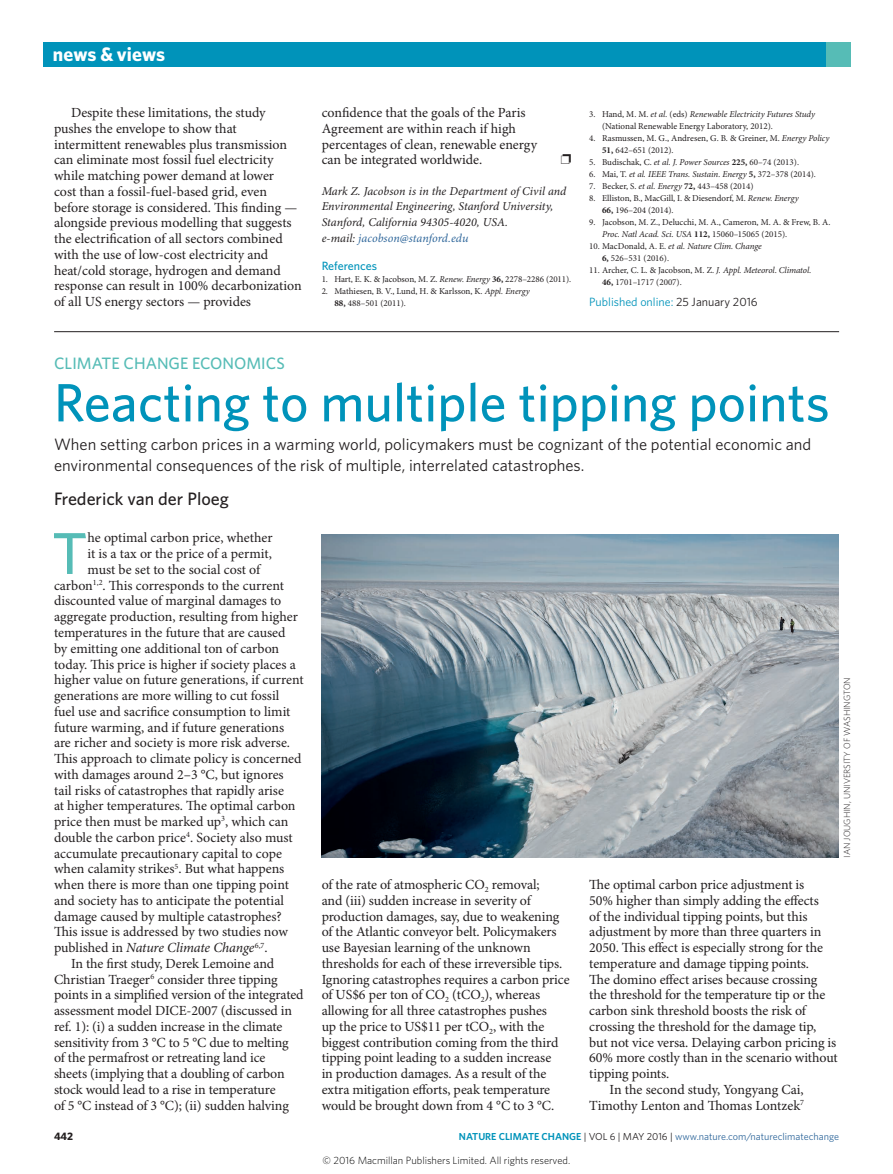
<style>
.page{position:relative;width:893px;height:1174px;background:#fff}
.page>*{position:absolute;margin:0;border:0;box-sizing:border-box;transform-origin:0 0}
.Body_first_w_drop_c{font:500 59.1px "Whitney";color:#56bcb6}
.Title{font:500 54px "Whitney";color:#0093ba}
.t1{font:700 19.5px "Whitney";color:#fff}
.Author{font:500 18px "Whitney";color:#231f20}
.Standfirst{font:16.5px/21px "Whitney";color:#231f20}
.Subject{font:500 16.5px "Whitney";color:#56bcb6}
.Body_text{font:13.95px/15.8px "Minion Pro";letter-spacing:-.005em;color:#231f20}
.Body_first_w_drop_c-2{font:13.95px "Minion Pro";color:#231f20}
.Body_first_w_drop_c-3{font:italic 13.95px "Minion Pro";letter-spacing:-.015em;color:#231f20}
.Author_information{font:italic 12px/15.8px "Minion Pro";color:#231f20}
.Published_Corrected{font:12px "Whitney";color:#0093ba}
.Ref_head{font:500 12px "Whitney";color:#0093ba}
.t2{font:700 10.8px "Whitney";color:#231f20}
.t3{font:300 10.5px "Whitney";color:#000}
.t4{font:10.2px "Whitney";color:#2f679b}
.References{font:9px/12px "Minion Pro";color:#231f20}
.References-2{font:italic 9px "Minion Pro";letter-spacing:-.01em;color:#231f20}
.Picture_credit{font:300 9px "Whitney";color:#231f20}
.s1{color:#2f679b}
.s2{font-style:italic}
.s3{font-weight:700}
.s4{font-style:normal}
.s5{font-weight:700;font-style:normal}
.s6{color:#231f20}
.s7{font-weight:600;color:#0093ba}
</style>
<div class="page">
<div style="left:43px;top:43px;width:807px;height:24px;background:#0093ba"></div>
<div style="left:826px;top:43px;width:24px;height:24px;background:#56bcb6"></div>
<img style="left:322px;top:534px;width:516px;height:323px">
<hr style="left:54px;top:331px;width:785px;height:1px;background:#231f20">
<h3 class="t1" style="left:53px;top:41px;width:114px">news &amp; views</h3>
<p class="Body_text" style="left:54px;top:105px;width:249px;text-indent:17px">Despite these limitations, the study pushes the envelope to show that intermittent renewables plus transmission can eliminate most fossil fuel electricity while matching power demand at lower<br>cost than a fossil-fuel-based grid, even before storage is considered. This finding — alongside previous modelling that suggests the electrification of all sectors combined with the use of low-cost electricity and heat/cold storage, hydrogen and demand response can result in 100% decarbonization of all US energy sectors — provides</p>
<p class="Body_text" style="left:322px;top:105px;width:217px">confidence that the goals of the Paris Agreement are within reach if high percentages of clean, renewable energy can be integrated worldwide.</p>
<p class="Author_information" style="left:322px;top:183px;width:246px">Mark Z. Jacobson is in the Department of Civil and Environmental Engineering, Stanford University, Stanford, California 94305-4020, USA.<br>e-mail: <span class="s1">jacobson@stanford.edu</span></p>
<p class="Ref_head" style="left:322px;top:258px;width:57px">References</p>
<p class="References" style="left:322px;top:273px;width:251px">1. Hart, E. K. &amp; Jacobson, M. Z. <span class="s2">Renew. Energy</span> <span class="s3">36,</span> 2278–2286 (2011).</p>
<p class="References" style="left:334px;top:285px;width:197px;text-indent:-13px">2. Mathiesen, B. V., Lund, H. &amp; Karlsson, K. <span class="s2">Appl. Energy<br></span><span class="s3">88,</span> 488–501 (2011).</p>
<p class="References" style="left:602px;top:109px;width:214px;text-indent:-13px">3. Hand, M. M. <span class="s2">et al.</span> (eds) <span class="s2">Renewable Electricity Futures Study </span>(National Renewable Energy Laboratory, 2012).</p>
<p class="References" style="left:602px;top:133px;width:229px;text-indent:-13px">4. Rasmussen, M. G., Andresen, G. B. &amp; Greiner, M. <span class="s2">Energy Policy<br></span><span class="s3">51,</span> 642–651 (2012).</p>
<p class="References" style="left:589px;top:157px;width:211px">5. Budischak, C. <span class="s2">et al. J. Power Sources</span> <span class="s3">225,</span> 60–74 (2013).</p>
<p class="References-2" style="left:589px;top:169px;width:228px"><span class="s4">6. Mai, T.</span> et al. IEEE Trans. Sustain. Energy <span class="s5">5,</span> <span class="s4">372–378 (2014).</span></p>
<p class="References" style="left:589px;top:181px;width:166px">7. Becker, S. <span class="s2">et al. Energy</span> <span class="s3">72,</span> 443–458 (2014)</p>
<p class="References" style="left:602px;top:193px;width:198px;text-indent:-13px">8. Elliston, B., MacGill, I. &amp; Diesendorf, M. <span class="s2">Renew. Energy<br></span><span class="s3">66,</span> 196–204 (2014).</p>
<p class="References" style="left:602px;top:217px;width:230px;text-indent:-13px">9. Jacobson, M. Z., Delucchi, M. A., Cameron, M. A. &amp; Frew, B. A.<br><span class="s2">Proc. Natl Acad. Sci</span>. <span class="s2">USA</span> <span class="s3">112,</span> 15060–15065 (2015).</p>
<p class="References" style="left:602px;top:241px;width:161px;text-indent:-13px">10. MacDonald, A. E. <span class="s2">et al. Nature Clim. Change<br></span><span class="s3">6,</span> 526–531 (2016).</p>
<p class="References" style="left:602px;top:265px;width:211px;text-indent:-13px">11. Archer, C. L. &amp; Jacobson, M. Z. <span class="s2">J. Appl. Meteorol</span>. <span class="s2">Climatol</span>.<br><span class="s3">46,</span> 1701–1717 (2007).</p>
<p class="Published_Corrected" style="left:589px;top:294px;width:170px">Published online: <span class="s6">25 January 2016</span></p>
<p class="Subject" style="left:54px;top:352px;width:232px">CLIMATE CHANGE ECONOMICS</p>
<p class="Title" style="left:54px;top:367px;width:777px">Reacting to multiple tipping points</p>
<p class="Standfirst" style="left:54px;top:433px;width:759px">When setting carbon prices in a warming world, policymakers must be cognizant of the potential economic and environmental consequences of the risk of multiple, interrelated catastrophes.</p>
<p class="Author" style="left:54px;top:487px;width:176px">Frederick van der Ploeg</p>
<p class="Body_first_w_drop_c" style="left:52px;top:514px;width:37px">T</p>
<p class="Body_first_w_drop_c-2" style="left:88px;top:529px;width:187px">he optimal carbon price, whether</p>
<p class="Body_first_w_drop_c-2" style="left:88px;top:545px;width:186px">it is a tax or the price of a permit,</p>
<p class="Body_first_w_drop_c-2" style="left:88px;top:561px;width:174px">must be set to the social cost of</p>
<p class="Body_first_w_drop_c-2" style="left:54px;top:577px;width:231px">carbon<sup>1,2</sup>. This corresponds to the current</p>
<p class="Body_first_w_drop_c-2" style="left:54px;top:592px;width:229px">discounted value of marginal damages to</p>
<p class="Body_first_w_drop_c-2" style="left:54px;top:608px;width:245px">aggregate production, resulting from higher</p>
<p class="Body_first_w_drop_c-2" style="left:54px;top:624px;width:233px">temperatures in the future that are caused</p>
<p class="Body_first_w_drop_c-2" style="left:54px;top:640px;width:227px">by emitting one additional ton of carbon</p>
<p class="Body_first_w_drop_c-2" style="left:54px;top:655px;width:243px">today. This price is higher if society places a</p>
<p class="Body_first_w_drop_c-2" style="left:54px;top:671px;width:251px">higher value on future generations, if current</p>
<p class="Body_first_w_drop_c-2" style="left:54px;top:687px;width:227px">generations are more willing to cut fossil</p>
<p class="Body_first_w_drop_c-2" style="left:54px;top:703px;width:238px">fuel use and sacrifice consumption to limit</p>
<p class="Body_first_w_drop_c-2" style="left:54px;top:718px;width:232px">future warming, and if future generations</p>
<p class="Body_first_w_drop_c-2" style="left:54px;top:734px;width:238px">are richer and society is more risk adverse.</p>
<p class="Body_first_w_drop_c-2" style="left:54px;top:750px;width:249px">This approach to climate policy is concerned</p>
<p class="Body_first_w_drop_c-2" style="left:54px;top:766px;width:231px">with damages around 2–3 °C, but ignores</p>
<p class="Body_first_w_drop_c-2" style="left:54px;top:781px;width:232px">tail risks of catastrophes that rapidly arise</p>
<p class="Body_first_w_drop_c-2" style="left:54px;top:797px;width:243px">at higher temperatures. The optimal carbon</p>
<p class="Body_first_w_drop_c-2" style="left:54px;top:813px;width:236px">price then must be marked up<sup>3</sup>, which can</p>
<p class="Body_first_w_drop_c-2" style="left:54px;top:829px;width:240px">double the carbon price<sup>4</sup>. Society also must</p>
<p class="Body_first_w_drop_c-2" style="left:54px;top:844px;width:230px">accumulate precautionary capital to cope</p>
<p class="Body_first_w_drop_c-2" style="left:54px;top:860px;width:232px">when calamity strikes<sup>5</sup>. But what happens</p>
<p class="Body_first_w_drop_c-2" style="left:54px;top:876px;width:236px">when there is more than one tipping point</p>
<p class="Body_first_w_drop_c-2" style="left:54px;top:892px;width:232px">and society has to anticipate the potential</p>
<p class="Body_first_w_drop_c-2" style="left:54px;top:907px;width:229px">damage caused by multiple catastrophes?</p>
<p class="Body_first_w_drop_c-2" style="left:54px;top:923px;width:235px">This issue is addressed by two studies now</p>
<p class="Body_first_w_drop_c-3" style="left:54px;top:939px;width:215px"><span class="s4">published in</span> Nature Climate Change<sup>6,7</sup><span class="s4">.</span></p>
<p class="Body_text" style="left:54px;top:956px;width:251px;text-indent:17px">In the first study, Derek Lemoine and Christian Traeger<sup>6</sup> consider three tipping points in a simplified version of the integrated assessment model DICE-2007 (discussed in ref. 1): (i) a sudden increase in the climate sensitivity from 3 °C to 5 °C due to melting<br>of the permafrost or retreating land ice<br>sheets (implying that a doubling of carbon stock would lead to a rise in temperature<br>of 5 °C instead of 3 °C); (ii) sudden halving</p>
<p class="Picture_credit" style="left:841px;top:857px;width:182px;rotate:-90deg">IAN JOUGHIN, UNIVERSITY OF WASHINGTON</p>
<p class="Body_text" style="left:322px;top:877px;width:250px">of the rate of atmospheric CO<sub>2</sub> removal;<br>and (iii) sudden increase in severity of production damages, say, due to weakening of the Atlantic conveyor belt. Policymakers use Bayesian learning of the unknown thresholds for each of these irreversible tips.<br>Ignoring catastrophes requires a carbon price of US$6 per ton of CO<sub>2</sub> (tCO<sub>2</sub>), whereas allowing for all three catastrophes pushes<br>up the price to US$11 per tCO<sub>2</sub>, with the biggest contribution coming from the third tipping point leading to a sudden increase<br>in production damages. As a result of the extra mitigation efforts, peak temperature would be brought down from 4 °C to 3 °C.</p>
<p class="Body_text" style="left:589px;top:877px;width:250px">The optimal carbon price adjustment is<br>50% higher than simply adding the effects<br>of the individual tipping points, but this adjustment by more than three quarters in 2050. This effect is especially strong for the temperature and damage tipping points.<br>The domino effect arises because crossing the threshold for the temperature tip or the carbon sink threshold boosts the risk of crossing the threshold for the damage tip, but not vice versa. Delaying carbon pricing is 60% more costly than in the scenario without tipping points.</p>
<p class="Body_text" style="left:589px;top:1082px;width:216px;text-align:right">In the second study, Yongyang Cai,<br>Timothy Lenton and Thomas Lontzek<sup>7</sup></p>
<p class="t2" style="left:54px;top:1129px;width:21px">442</p>
<p class="t4" style="left:459px;top:1129px;width:382px"><span class="s7">NATURE CLIMATE CHANGE</span> <span class="s6">| VOL 6 | MAY 2016 |</span> www.nature.com/natureclimatechange</p>
<p class="t3" style="left:323px;top:1153px;width:249px">© 2016 Macmillan Publishers Limited. All rights reserved.</p>
</div>
